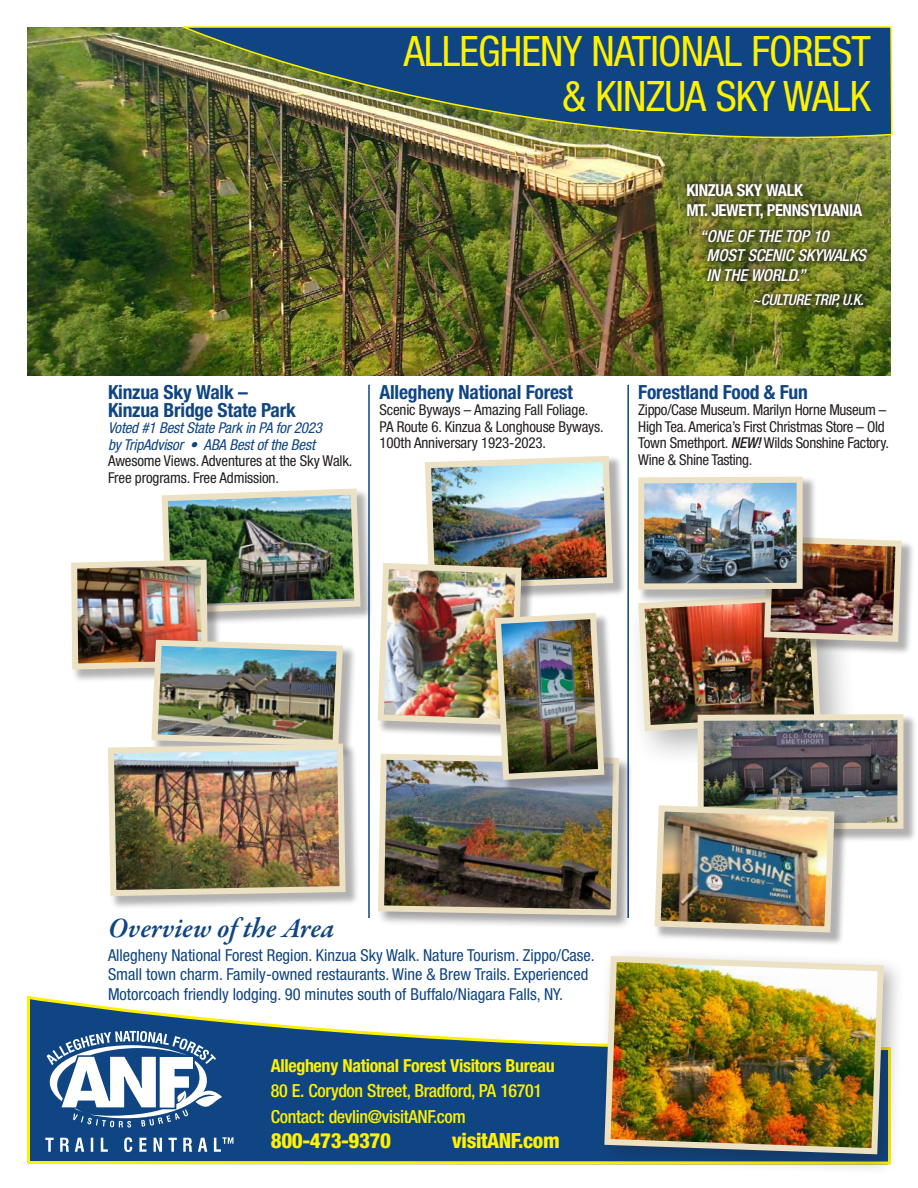
<style>
.page{position:relative;width:918px;height:1188px;background:#fff}
.page>*{position:absolute;margin:0;border:0;box-sizing:border-box;transform-origin:0 0}
.t1{font:condensed 42px/45px "Helvetica Neue LT Std";letter-spacing:-.02em;color:#fff101;text-align:right}
.t2{font:italic 600 28.5px "Garamond Premr Pro";color:#0f4582}
.t3{font:800 condensed 21px "Helvetica Neue LT Std";letter-spacing:-.02em;color:#fff101}
.t4{font:700 condensed 19.5px/18px "Helvetica Neue LT Std";letter-spacing:-.01em;color:#0f4582}
.t5{font:500 condensed 18px "Helvetica Neue LT Std";letter-spacing:-.02em;color:#fff101}
.t6{font:700 condensed 18px "Helvetica Neue LT Std";letter-spacing:-.02em;color:#fff101}
.t7{font:condensed 16.5px/19.5px "Helvetica Neue LT Std";color:#0f4582}
.t8{font:italic 500 condensed 16.5px/19.5px "Helvetica Neue LT Std";letter-spacing:-.01em;color:#fff}
.t9{font:700 condensed 16.5px "Helvetica Neue LT Std";letter-spacing:-.02em;color:#fff}
.t10{font:condensed 15px/16.5px "Helvetica Neue LT Std";letter-spacing:-.01em;color:#231f20}
.t11{font:italic condensed 15px/16.5px "Helvetica Neue LT Std";letter-spacing:-.01em;color:#0f4582}
.t12{font:italic 500 condensed 15px "Helvetica Neue LT Std";letter-spacing:-.02em;color:#fff}
.s1{font-weight:500;font-style:italic}
</style>
<div class="page">
<img style="left:27px;top:27px;width:864px;height:349px">
<svg style="left:27px;top:995px;width:570px;height:170px"></svg>
<svg style="left:27px;top:1031px;width:570px;height:133px;background:#36628b"></svg>
<img style="left:182px;top:26px;width:711px;height:133px">
<div style="left:680px;top:177px;width:194px;height:137px;background:#231f20;opacity:.75"></div>
<hr style="left:368px;top:385px;width:2px;height:533px;background:#0f4582">
<div style="left:425px;top:456px;width:202px;height:147px;background:#231f20;opacity:.35"></div>
<div style="left:597px;top:948px;width:309px;height:228px;background:#231f20;opacity:.34"></div>
<img style="left:601px;top:953px;width:286px;height:204px">
<hr style="left:627px;top:385px;width:2px;height:533px;background:#0f4582">
<div style="left:625px;top:581px;width:232px;height:187px;background:#231f20;opacity:.34"></div>
<div style="left:764px;top:536px;width:152px;height:120px;background:#231f20;opacity:.35"></div>
<div style="left:377px;top:753px;width:256px;height:177px;background:#231f20;opacity:.42"></div>
<img style="left:377px;top:456px;width:245px;height:463px">
<div style="left:161px;top:488px;width:213px;height:139px;background:#231f20;opacity:.35"></div>
<div style="left:697px;top:714px;width:220px;height:130px;background:#231f20;opacity:.35"></div>
<div style="left:654px;top:805px;width:194px;height:141px;background:#231f20;opacity:.35"></div>
<img style="left:635px;top:476px;width:271px;height:460px">
<div style="left:108px;top:743px;width:251px;height:167px;background:#231f20;opacity:.35"></div>
<img style="left:71px;top:488px;width:293px;height:411px">
<p class="t1" style="left:404px;top:28px;width:469px">ALLEGHENY NATIONAL FOREST &amp; KINZUA SKY WALK</p>
<p class="t4" style="left:108px;top:382px;width:189px">Kinzua Sky Walk –<br>Kinzua Bridge State Park</p>
<p class="t11" style="left:108px;top:420px;width:216px">Voted #1 Best State Park in PA for 2023 by TripAdvisor • ABA Best of the Best</p>
<p class="t10" style="left:108px;top:453px;width:246px">Awesome Views. Adventures at the Sky Walk.</p>
<p class="t10" style="left:108px;top:469px;width:173px">Free programs. Free Admission.</p>
<p class="t4" style="left:380px;top:382px;width:195px">Allegheny National Forest</p>
<p class="t10" style="left:380px;top:402px;width:211px">Scenic Byways – Amazing Fall Foliage.</p>
<p class="t10" style="left:380px;top:418px;width:226px">PA Route 6. Kinzua &amp; Longhouse Byways.</p>
<p class="t10" style="left:380px;top:435px;width:168px">100th Anniversary 1923-2023.</p>
<p class="t9" style="left:686px;top:180px;width:118px">KINZUA SKY WALK</p>
<p class="t9" style="left:686px;top:200px;width:177px">MT. JEWETT, PENNSYLVANIA</p>
<p class="t8" style="left:700px;top:227px;width:130px">“ONE OF THE TOP 10</p>
<p class="t8" style="left:707px;top:246px;width:161px">MOST SCENIC SKYWALKS<br>IN THE WORLD.”</p>
<p class="t12" style="left:752px;top:291px;width:113px">~CULTURE TRIP, U.K.</p>
<p class="t4" style="left:638px;top:382px;width:171px">Forestland Food &amp; Fun</p>
<p class="t10" style="left:638px;top:402px;width:252px">Zippo/Case Museum. Marilyn Horne Museum – High Tea. America’s First Christmas Store – Old Town Smethport. <span class="s1">NEW!</span> Wilds Sonshine Factory.<br>Wine &amp; Shine Tasting.</p>
<p class="t2" style="left:108px;top:910px;width:228px">Overview of the Area</p>
<p class="t7" style="left:108px;top:945px;width:488px">Allegheny National Forest Region. Kinzua Sky Walk. Nature Tourism. Zippo/Case.<br>Small town charm. Family-owned restaurants. Wine &amp; Brew Trails. Experienced<br>Motorcoach friendly lodging. 90 minutes south of Buffalo/Niagara Falls, NY.</p>
<p class="t6" style="left:271px;top:1055px;width:285px">Allegheny National Forest Visitors Bureau</p>
<p class="t5" style="left:271px;top:1080px;width:273px">80 E. Corydon Street, Bradford, PA 16701</p>
<p class="t5" style="left:271px;top:1106px;width:197px">Contact: devlin@visitANF.com</p>
<p class="t3" style="left:271px;top:1128px;width:122px">800-473-9370</p>
<p class="t3" style="left:452px;top:1128px;width:109px">visitANF.com</p>
</div>
